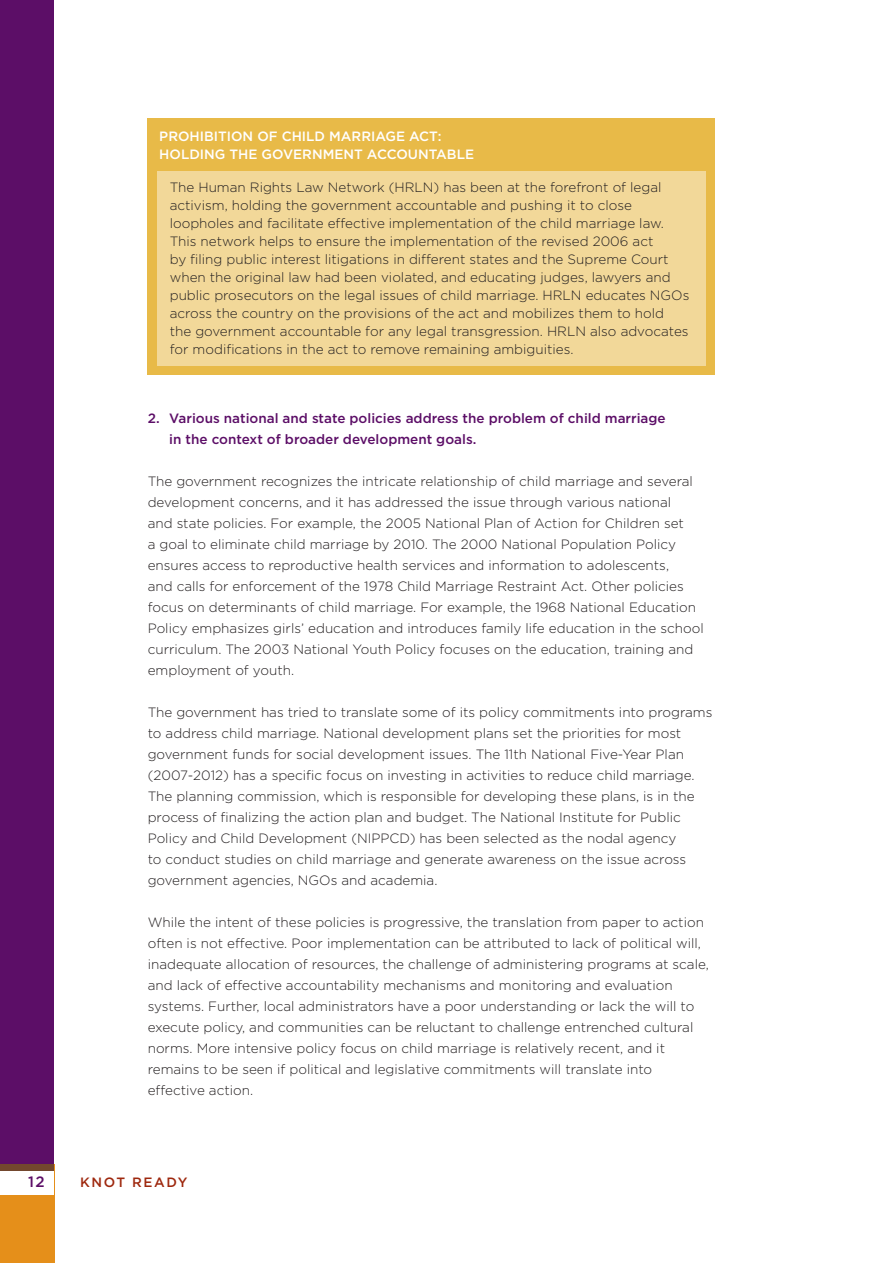
<style>
.page{position:relative;width:893px;height:1263px;background:#fff}
.page>*{position:absolute;margin:0;border:0;box-sizing:border-box;transform-origin:0 0}
.t1{font:500 15px "Gotham";color:#5c0e67}
.t2{font:300 13.5px/21px "Gotham";color:#231f20}
.t3{font:500 13.5px/21px "Gotham";color:#5c0e67}
.t4{font:500 13.5px "Gotham";color:#fff}
.t5{font:500 13.5px "Gotham";color:#9e280e}
</style>
<div class="page">
<div style="left:0;top:0;width:54px;height:1263px;background:#5c0e67"></div>
<div style="left:0;top:1164px;width:54px;height:99px;background:#e58f1a"></div>
<div style="left:0;top:1164px;width:54px;height:30px;background:#fff"></div>
<div style="left:0;top:1164px;width:54px;height:6px;background:#73472e"></div>
<div style="left:148px;top:118px;width:567px;height:257px;background:#e8ba48"></div>
<div style="left:157px;top:171px;width:548px;height:195px;background:#f2d899"></div>
<p class="t4" style="left:159px;top:129px;width:261px">Prohibition of Child Marriage Act</p>
<p class="t4" style="left:438px;top:129px;width:5px">:</p>
<p class="t4" style="left:159px;top:147px;width:186px">Holding the Government</p>
<p class="t4" style="left:367px;top:147px;width:11px">Acco</p>
<p class="t4" style="left:408px;top:147px;width:66px">untable</p>
<p class="t2" style="left:170px;top:178px;width:521px;line-height:18px">The Human Rights Law Network (HRLN) has been at the forefront of legal activism, holding the government accountable and pushing it to close loopholes and facilitate effective implementation of the child marriage law.<br>This network helps to ensure the implementation of the revised 2006 act<br>by filing public interest litigations in different states and the Supreme Court when the original law had been violated, and educating judges, lawyers and public prosecutors on the legal issues of child marriage. HRLN educates NGOs across the country on the provisions of the act and mobilizes them to hold<br>the government accountable for any legal transgression. HRLN also advocates for modifications in the act to remove remaining ambiguities.</p>
<p class="t3" style="left:169px;top:407px;width:498px;text-indent:-22px">2. Various national and state policies address the problem of child marriage in the context of broader development goals.</p>
<p class="t2" style="left:148px;top:471px;width:557px">The government recognizes the intricate relationship of child marriage and several development concerns, and it has addressed the issue through various national<br>and state policies. For example, the 2005 National Plan of Action for Children set<br>a goal to eliminate child marriage by 2010. The 2000 National Population Policy ensures access to reproductive health services and information to adolescents,<br>and calls for enforcement of the 1978 Child Marriage Restraint Act. Other policies focus on determinants of child marriage. For example, the 1968 National Education Policy emphasizes girls’ education and introduces family life education in the school curriculum. The 2003 National Youth Policy focuses on the education, training and employment of youth.</p>
<p class="t2" style="left:148px;top:702px;width:566px">The government has tried to translate some of its policy commitments into programs to address child marriage. National development plans set the priorities for most government funds for social development issues. The 11th National Five-Year Plan (2007-2012) has a specific focus on investing in activities to reduce child marriage.<br>The planning commission, which is responsible for developing these plans, is in the process of finalizing the action plan and budget. The National Institute for Public Policy and Child Development (NIPPCD) has been selected as the nodal agency<br>to conduct studies on child marriage and generate awareness on the issue across government agencies, NGOs and academia.</p>
<p class="t2" style="left:148px;top:912px;width:563px">While the intent of these policies is progressive, the translation from paper to action often is not effective. Poor implementation can be attributed to lack of political will, inadequate allocation of resources, the challenge of administering programs at scale, and lack of effective accountability mechanisms and monitoring and evaluation systems. Further, local administrators have a poor understanding or lack the will to execute policy, and communities can be reluctant to challenge entrenched cultural norms. More intensive policy focus on child marriage is relatively recent, and it remains to be seen if political and legislative commitments will translate into effective action.</p>
<p class="t1" style="left:28px;top:1173px;width:18px">12</p>
<p class="t5" style="left:80px;top:1175px;width:24px">Knot</p>
<p class="t5" style="left:132px;top:1175px;width:57px">Ready</p>
</div>
